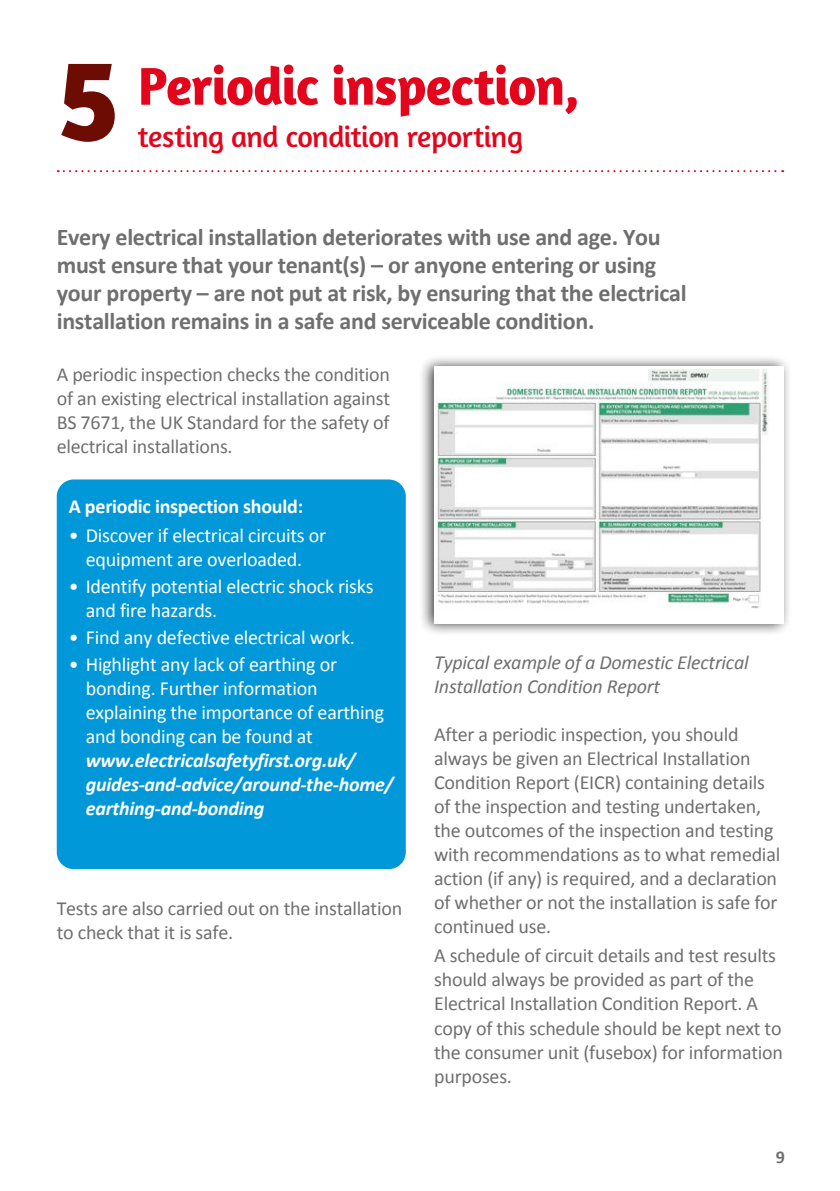
<style>
.page{position:relative;width:840px;height:1191px;background:#fff}
.page>*{position:absolute;margin:0;border:0;box-sizing:border-box;transform-origin:0 0}
.t1{font:700 120px "Amaranth";color:#6c0c02}
.t2{font:700 54px "Amaranth";letter-spacing:-.02em;color:#e3051b}
.t3{font:30px "Amaranth";letter-spacing:-.015em;color:#e3051b}
.t4{font:700 24px/28px "Calibri";letter-spacing:-.01em;color:#706f6f}
.t5{font:20px/24px "Calibri";letter-spacing:-.01em;color:#706f6f}
.t6{font:20px/24px "Calibri";letter-spacing:-.01em;color:#fff}
.t7{font:italic 700 20px/24px "Calibri";letter-spacing:-.01em;color:#fff}
.t8{font:italic 20px/24px "Calibri";letter-spacing:-.01em;color:#706f6f}
.t9{font:700 20px "Calibri";letter-spacing:-.01em;color:#fff}
.t10{font:700 18px "Calibri";color:#706f6f}
</style>
<div class="page">
<svg style="left:58px;top:170px;width:724px;height:2px"></svg>
<div style="left:57px;top:479px;width:348px;height:390px;background:#0098d8;border-radius:17px"></div>
<div style="left:418px;top:354px;width:374px;height:282px;background:#000;opacity:.75"></div>
<div style="left:434px;top:367px;width:348px;height:257px;background:#fff"></div>
<img style="left:436px;top:370px;width:332px;height:239px">
<h1 class="t1" style="left:57px;top:24px;width:64px">5</h1>
<h2 class="t2" style="left:138px;top:52px;width:443px">Periodic inspection,</h2>
<h3 class="t3" style="left:138px;top:119px;width:386px">testing and condition reporting</h3>
<p class="t4" style="left:57px;top:222px;width:631px">Every electrical installation deteriorates with use and age. You must ensure that your tenant(s) – or anyone entering or using your property – are not put at risk, by ensuring that the electrical installation remains in a safe and serviceable condition.</p>
<p class="t5" style="left:57px;top:362px;width:334px;text-align:justify">A periodic inspection checks the condition of an existing electrical installation against BS 7671, the UK Standard for the safety of electrical installations.</p>
<p class="t9" style="left:69px;top:493px;width:236px">A periodic inspection should:</p>
<p class="t6" style="left:69px;top:523px;width:258px;text-align:center">• Discover if electrical circuits or equipment are overloaded.</p>
<p class="t6" style="left:86px;top:573px;width:289px;text-indent:-17px">• Identify potential electric shock risks and fire hazards.</p>
<p class="t6" style="left:69px;top:624px;width:287px">• Find any defective electrical work.</p>
<p class="t6" style="left:86px;top:651px;width:300px;text-indent:-17px">• Highlight any lack of earthing or bonding. Further information explaining the importance of earthing and bonding can be found at</p>
<p class="t7" style="left:86px;top:747px;width:309px">www.electricalsafetyfirst.org.uk/ guides-and-advice/around-the-home/ earthing-and-bonding</p>
<p class="t5" style="left:57px;top:895px;width:347px">Tests are also carried out on the installation to check that it is safe.</p>
<p class="t8" style="left:434px;top:650px;width:316px">Typical example of a Domestic Electrical<br>Installation Condition Report</p>
<p class="t5" style="left:434px;top:721px;width:347px">After a periodic inspection, you should always be given an Electrical Installation Condition Report (EICR) containing details of the inspection and testing undertaken, the outcomes of the inspection and testing with recommendations as to what remedial action (if any) is required, and a declaration of whether or not the installation is safe for continued use.</p>
<p class="t5" style="left:434px;top:943px;width:350px">A schedule of circuit details and test results should always be provided as part of the Electrical Installation Condition Report. A copy of this schedule should be kept next to the consumer unit (fusebox) for information purposes.</p>
<p class="t10" style="left:775px;top:1146px;width:11px">9</p>
</div>
